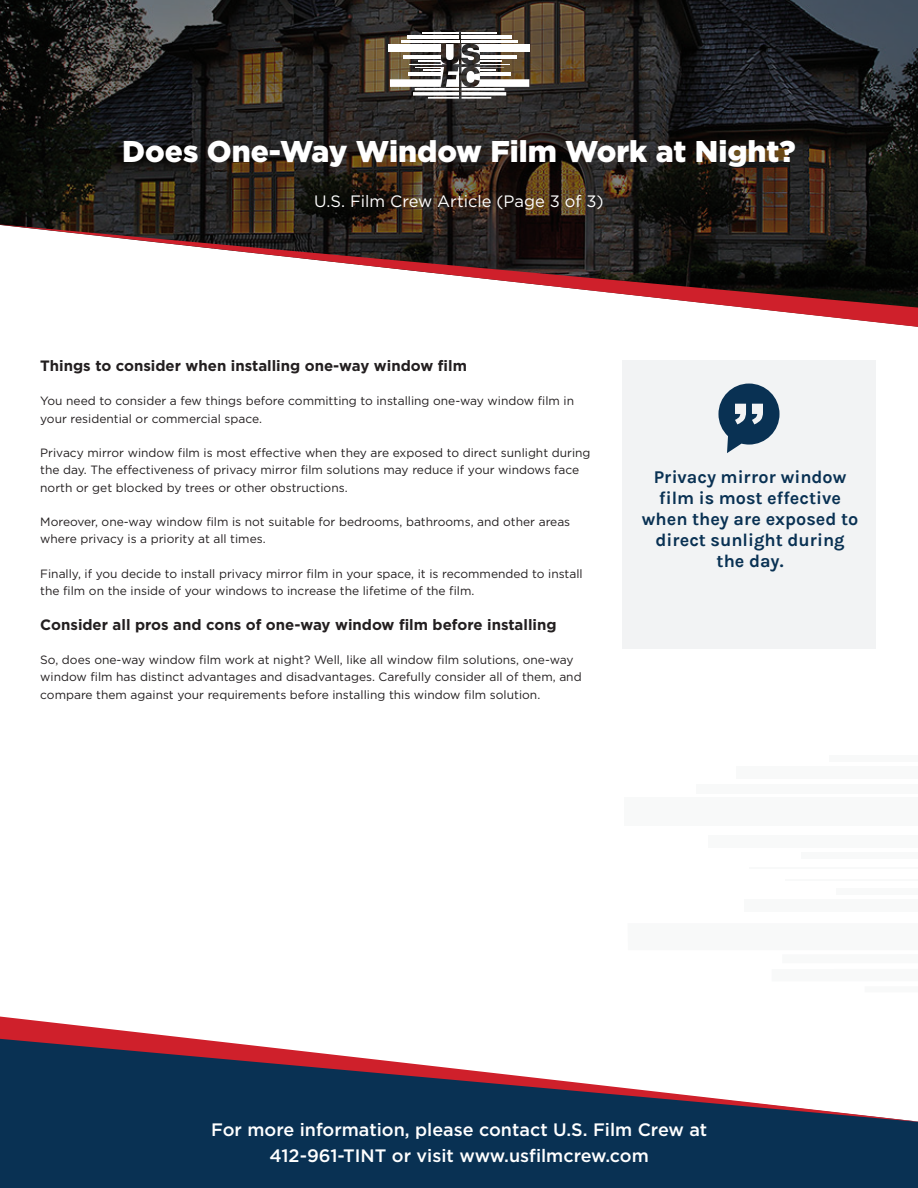
<style>
.page{position:relative;width:918px;height:1188px;background:#093153}
.page>*{position:absolute;margin:0;border:0;box-sizing:border-box;transform-origin:0 0}
.t1{font:900 30px "Gotham";color:#fff}
.t2{font:700 18px/21px "Karla";color:#093153;text-align:center}
.t3{font:500 18px/25.5px "Gotham";color:#fff;text-align:center}
.t4{font:16.5px "Gotham";color:#fff}
.t5{font:700 15px "Gotham";color:#231f20}
.t6{font:12px/17.2px "Gotham";color:#231f20}
</style>
<div class="page">
<svg style="left:0;top:0;width:918px;height:224px;background:#26221e"></svg>
<div style="left:0;top:327px;width:918px;height:688px;background:#fff"></div>
<svg style="left:0;top:224px;width:918px;height:103px;background:#9d8b8b"></svg>
<div style="left:772px;top:969px;width:146px;height:12px;background:#f2f3f4"></div>
<div style="left:865px;top:986px;width:53px;height:6px;background:#f2f3f4"></div>
<div style="left:624px;top:797px;width:294px;height:28px;background:#f2f3f4"></div>
<hr style="left:749px;top:868px;width:169px;height:1px;background:#f2f3f4">
<div style="left:696px;top:785px;width:222px;height:9px;background:#f2f3f4"></div>
<div style="left:736px;top:767px;width:182px;height:12px;background:#f2f3f4"></div>
<div style="left:829px;top:755px;width:89px;height:7px;background:#f2f3f4"></div>
<div style="left:628px;top:923px;width:290px;height:27px;background:#f8f9f9"></div>
<div style="left:744px;top:900px;width:174px;height:12px;background:#f2f3f4"></div>
<div style="left:836px;top:889px;width:82px;height:6px;background:#f2f3f4"></div>
<hr style="left:785px;top:879px;width:133px;height:2px;background:#f2f3f4">
<div style="left:782px;top:954px;width:136px;height:9px;background:#f2f3f4"></div>
<div style="left:708px;top:835px;width:210px;height:13px;background:#f2f3f4"></div>
<div style="left:801px;top:853px;width:117px;height:6px;background:#f2f3f4"></div>
<div style="left:623px;top:360px;width:253px;height:289px;background:#f2f3f4"></div>
<svg style="left:718px;top:384px;width:62px;height:69px"></svg>
<svg style="left:462px;top:92px;width:44px;height:4px"></svg>
<hr style="left:462px;top:97px;width:29px;height:2px;background:#fff">
<div style="left:480px;top:44px;width:50px;height:8px;background:#fff"></div>
<hr style="left:480px;top:64px;width:30px;height:1px;background:#fff">
<hr style="left:462px;top:41px;width:56px;height:2px;background:#fff">
<hr style="left:462px;top:36px;width:50px;height:3px;background:#fff">
<hr style="left:462px;top:32px;width:35px;height:2px;background:#fff">
<div style="left:480px;top:79px;width:49px;height:8px;background:#fff"></div>
<hr style="left:480px;top:73px;width:31px;height:3px;background:#fff">
<hr style="left:462px;top:88px;width:43px;height:3px;background:#fff">
<svg style="left:413px;top:92px;width:46px;height:4px"></svg>
<hr style="left:428px;top:97px;width:31px;height:2px;background:#fff">
<hr style="left:415px;top:88px;width:44px;height:3px;background:#fff">
<hr style="left:480px;top:55px;width:36px;height:3px;background:#fff">
<div style="left:388px;top:44px;width:53px;height:8px;background:#fff"></div>
<hr style="left:401px;top:41px;width:58px;height:2px;background:#fff">
<hr style="left:407px;top:36px;width:52px;height:3px;background:#fff">
<hr style="left:422px;top:32px;width:37px;height:2px;background:#fff">
<svg style="left:390px;top:44px;width:114px;height:43px"></svg>
<svg style="left:0;top:1015px;width:918px;height:107px"></svg>
<h1 class="t1" style="left:122px;top:134px;width:675px">Does One-Way Window Film Work at Night?</h1>
<h3 class="t4" style="left:314px;top:192px;width:291px">U.S. Film Crew Article (Page 3 of 3)</h3>
<p class="t5" style="left:40px;top:357px;width:428px">Things to consider when installing one-way window film</p>
<p class="t6" style="left:40px;top:392px;width:535px">You need to consider a few things before committing to installing one-way window film in your residential or commercial space.</p>
<p class="t6" style="left:40px;top:444px;width:552px">Privacy mirror window film is most effective when they are exposed to direct sunlight during the day. The effectiveness of privacy mirror film solutions may reduce if your windows face north or get blocked by trees or other obstructions.</p>
<p class="t6" style="left:40px;top:513px;width:532px">Moreover, one-way window film is not suitable for bedrooms, bathrooms, and other areas where privacy is a priority at all times.</p>
<p class="t6" style="left:40px;top:565px;width:544px">Finally, if you decide to install privacy mirror film in your space, it is recommended to install the film on the inside of your windows to increase the lifetime of the film.</p>
<p class="t5" style="left:40px;top:616px;width:518px">Consider all pros and cons of one-way window film before installing</p>
<p class="t6" style="left:40px;top:651px;width:543px">So, does one-way window film work at night? Well, like all window film solutions, one-way window film has distinct advantages and disadvantages. Carefully consider all of them, and compare them against your requirements before installing this window film solution.</p>
<h2 class="t2" style="left:642px;top:467px;width:218px">Privacy mirror window film is most effective when they are exposed to direct sunlight during the day.</h2>
<h2 class="t3" style="left:211px;top:1117px;width:498px">For more information, please contact U.S. Film Crew at<br>412-961-TINT or visit www.usfilmcrew.com</h2>
</div>
